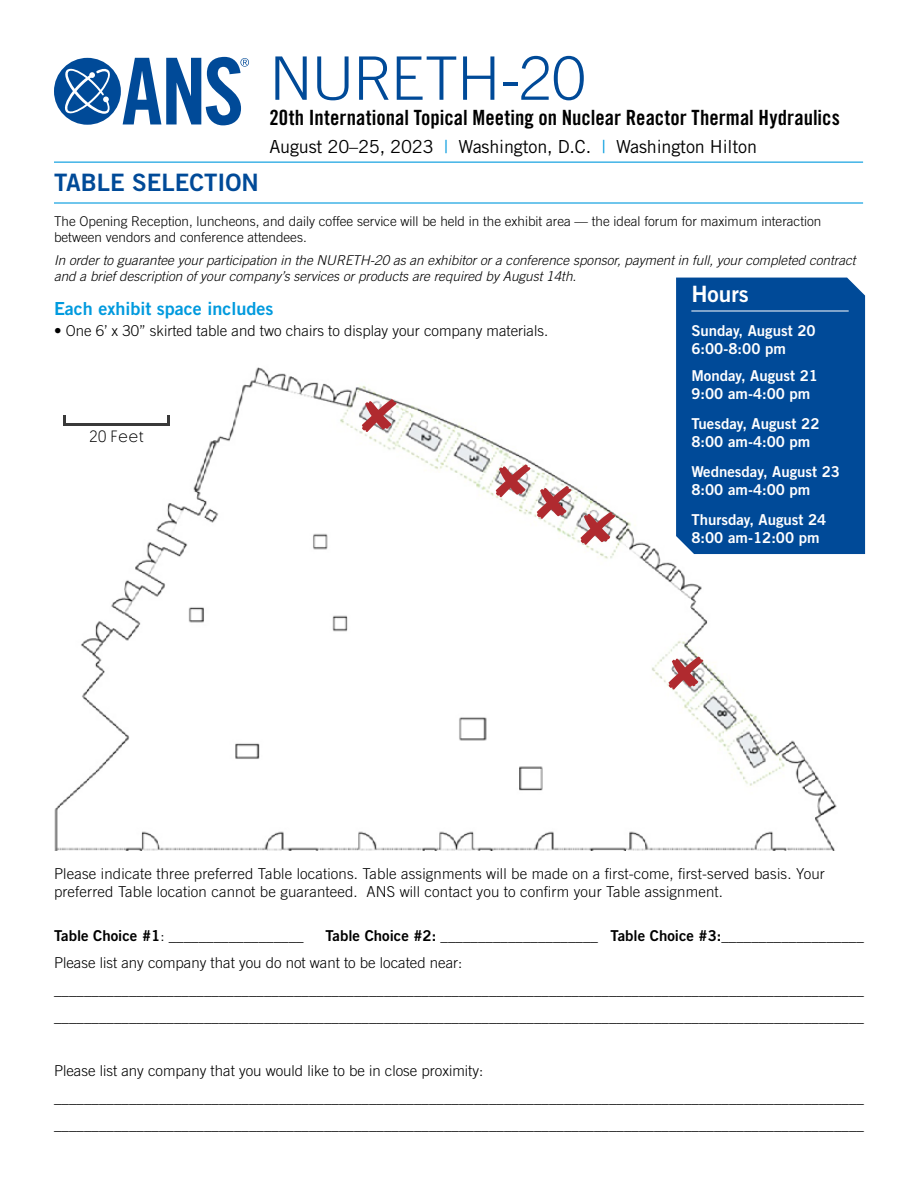
<style>
.page{position:relative;width:918px;height:1188px;background:#fff}
.page>*{position:absolute;margin:0;border:0;box-sizing:border-box;transform-origin:0 0}
.t1{font:300 60px "Trade Gothic LT Std";letter-spacing:-.02em;color:#004a98}
.t2{font:24px "Trade Gothic LT Std Bd 2";color:#004a98}
.t3{font:22.5px "Trade Gothic LT Std Bd 2";color:#fff}
.t4{font:21px "Trade Gothic LT Std Bd Cn 20";color:#000}
.t5{font:18px "Trade Gothic LT Std";letter-spacing:-.01em;color:#000}
.t6{font:18px "Trade Gothic LT Std Bd 2";color:#009ade}
.t7{font:300 16.35px "Geomanist";letter-spacing:.045em;color:#000}
.t8{font:300 15px/27px "Trade Gothic LT Std";letter-spacing:.01em;color:#000}
.t9{font:15px/18px "Trade Gothic LT Std Bd 2";color:#fff}
.t10{font:italic 300 13.5px/16.2px "Trade Gothic LT Std";color:#000}
.t11{font:300 13.5px/16.2px "Trade Gothic LT Std";color:#000}
.s1{color:#009ade}
.s2{font-family:"Trade Gothic LT Std Bd 2";font-weight:400}
</style>
<div class="page">
<hr style="left:54px;top:162px;width:809px;height:1px;background:#009ade">
<hr style="left:54px;top:202px;width:809px;height:2px;background:#009ade">
<svg style="left:54px;top:57px;width:195px;height:68px"></svg>
<img style="left:54px;top:367px;width:783px;height:483px">
<svg style="left:63px;top:415px;width:2px;height:8px"></svg>
<hr style="left:63px;top:423px;width:107px;height:2px;background:#393939">
<svg style="left:167px;top:415px;width:3px;height:8px"></svg>
<div style="left:676px;top:278px;width:189px;height:276px;background:#004a98"></div>
<hr style="left:691px;top:311px;width:158px;height:1px;background:#fff">
<svg style="left:362px;top:399px;width:35px;height:33px"></svg>
<svg style="left:496px;top:464px;width:35px;height:33px"></svg>
<svg style="left:537px;top:486px;width:35px;height:33px"></svg>
<svg style="left:580px;top:512px;width:35px;height:33px"></svg>
<svg style="left:669px;top:657px;width:34px;height:32px"></svg>
<h2 class="t2" style="left:54px;top:167px;width:206px">TABLE SELECTION</h2>
<h1 class="t1" style="left:269px;top:43px;width:318px">NURETH-20</h1>
<h3 class="t4" style="left:269px;top:105px;width:572px">20th International Topical Meeting on Nuclear Reactor Thermal Hydraulics</h3>
<p class="t5" style="left:269px;top:135px;width:489px">August 20–25, 2023 <span class="s1">|</span> Washington, D.C. <span class="s1">|</span> Washington Hilton</p>
<p class="t11" style="left:54px;top:213px;width:769px">The Opening Reception, luncheons, and daily coffee service will be held in the exhibit area — the ideal forum for maximum interaction between vendors and conference attendees.</p>
<p class="t10" style="left:54px;top:252px;width:803px">In order to guarantee your participation in the NURETH-20 as an exhibitor or a conference sponsor, payment in full, your completed contract and a brief description of your company’s services or products are required by August 14th.</p>
<p class="t6" style="left:54px;top:297px;width:221px">Each exhibit space includes</p>
<p class="t8" style="left:54px;top:317px;width:496px">• One 6’ x 30” skirted table and two chairs to display your company materials.</p>
<h3 class="t3" style="left:691px;top:280px;width:59px">Hours</h3>
<p class="t9" style="left:691px;top:322px;width:126px">Sunday, August 20<br>6:00-8:00 pm</p>
<p class="t9" style="left:691px;top:367px;width:128px">Monday, August 21<br>9:00 am-4:00 pm</p>
<p class="t9" style="left:691px;top:415px;width:130px">Tuesday, August 22<br>8:00 am-4:00 pm</p>
<p class="t9" style="left:691px;top:463px;width:150px">Wednesday, August 23<br>8:00 am-4:00 pm</p>
<p class="t9" style="left:691px;top:511px;width:137px">Thursday, August 24<br>8:00 am-12:00 pm</p>
<p class="t7" style="left:89px;top:429px;width:56px">20 Feet</p>
<p class="t8" style="left:54px;top:865px;width:772px;line-height:18px">Please indicate three preferred Table locations. Table assignments will be made on a first-come, first-served basis. Your preferred Table location cannot be guaranteed. ANS will contact you to confirm your Table assignment.</p>
<p class="t8" style="left:54px;top:922px;width:251px"><span class="s2">Table Choice #1</span>: __________________</p>
<p class="t8" style="left:54px;top:922px;width:811px;text-indent:271px"><span class="s2">Table Choice #2:</span> _____________________ <span class="s2">Table Choice #3:</span>___________________ Please list any company that you do not want to be located near: ____________________________________________________________________________________________________________ ____________________________________________________________________________________________________________</p>
<p class="t8" style="left:54px;top:1057px;width:811px">Please list any company that you would like to be in close proximity: ____________________________________________________________________________________________________________ ____________________________________________________________________________________________________________</p>
</div>
